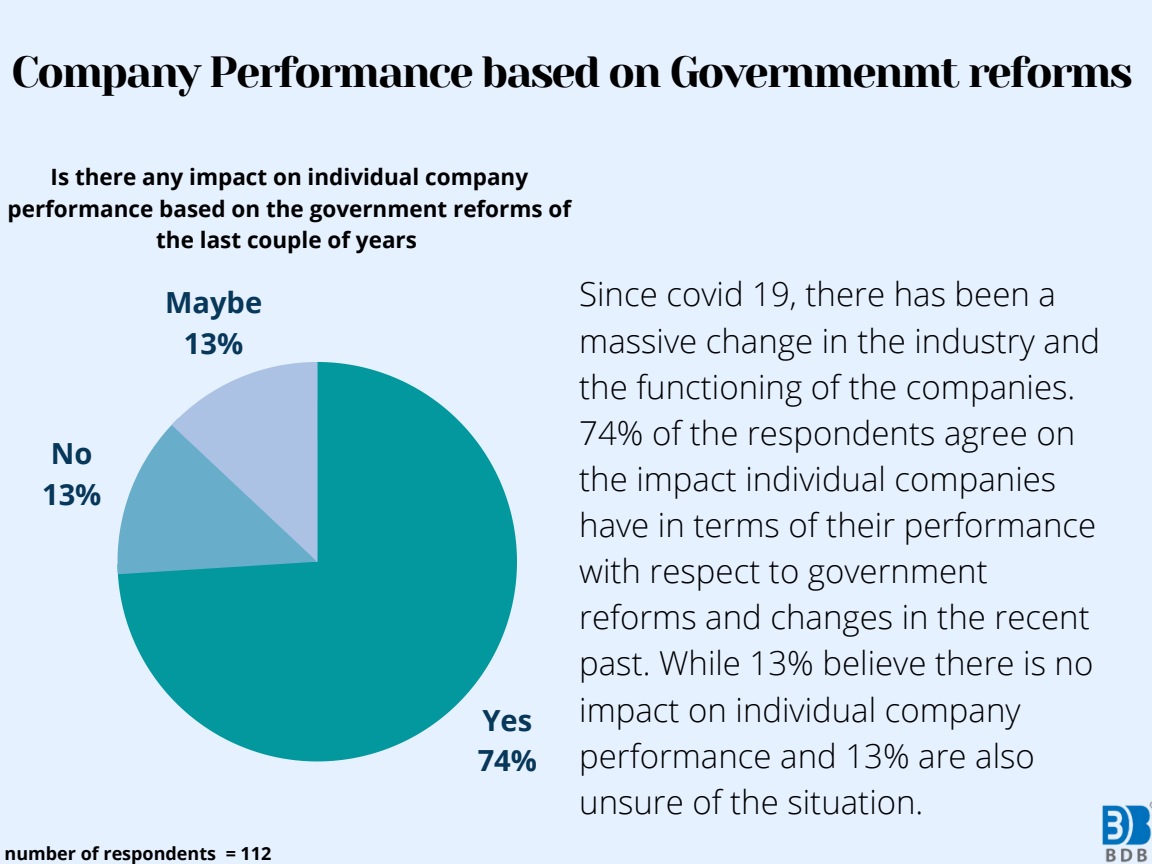
<style>
.page{position:relative;width:1152px;height:864px;background:#e6f1ff}
.page>*{position:absolute;margin:0;border:0;box-sizing:border-box;transform-origin:0 0}
.t1{font:43.5px "Yeseva One";letter-spacing:-.05em;color:#000}
.t2{font:300 33px/46.2px "Open Sans";color:#000}
.t3{font:700 29.1px/40.2px "Open Sans";color:#073759;text-align:center}
.t4{font:700 22.5px/31.5px "Open Sans";color:#000;text-align:center}
.t5{font:700 18px "Open Sans";color:#000}
</style>
<div class="page">
<svg style="left:118px;top:362px;width:399px;height:399px;fill:#03989e"></svg>
<svg style="left:118px;top:362px;width:200px;height:212px"></svg>
<img style="left:1102px;top:801px;width:50px;height:62px">
<h1 class="t1" style="left:11px;top:47px;width:1123px">Company Performance based on Governmenmt reforms</h1>
<p class="t4" style="left:8px;top:161px;width:565px">Is there any impact on individual company performance based on the government reforms of the last couple of years</p>
<p class="t3" style="left:42px;top:433px;width:61px">No<br>13%</p>
<p class="t3" style="left:165px;top:282px;width:99px">Maybe<br>13%</p>
<p class="t5" style="left:5px;top:841px;width:268px">number of respondents = 112</p>
<p class="t3" style="left:478px;top:700px;width:61px;text-align:left">Yes<br>74%</p>
<p class="t2" style="left:579px;top:271px;width:522px">Since covid 19, there has been a massive change in the industry and the functioning of the companies.<br>74% of the respondents agree on the impact individual companies have in terms of their performance with respect to government reforms and changes in the recent past. While 13% believe there is no impact on individual company performance and 13% are also unsure of the situation.</p>
</div>
